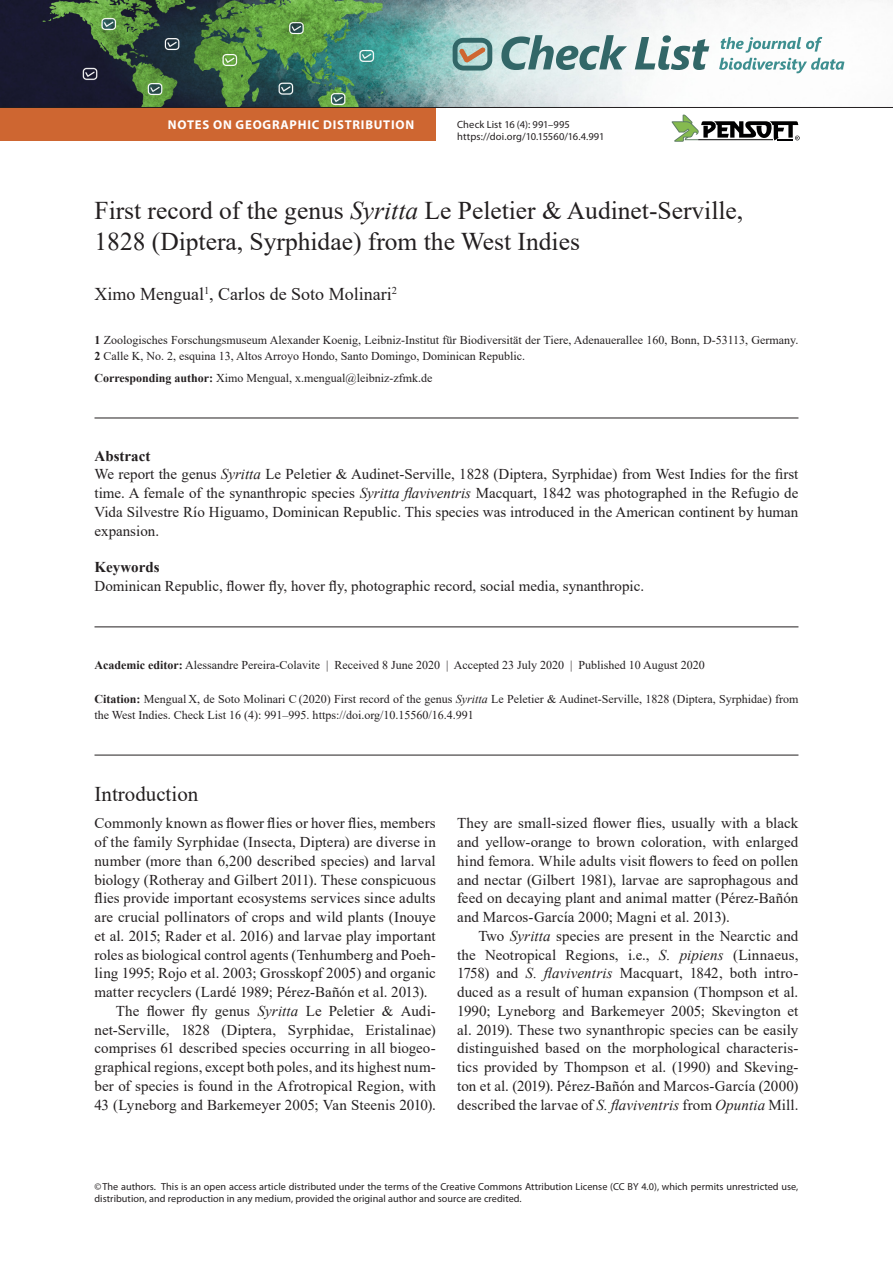
<style>
.page{position:relative;width:893px;height:1263px;background:#fff}
.page>*{position:absolute;margin:0;border:0;box-sizing:border-box;transform-origin:0 0}
.N_title{font:25.5px/30.6px "Times New Roman";color:#231f20}
.Head_-_Most{font:21px "Times New Roman";color:#231f20}
.N_authors{font:18px "Times New Roman";color:#231f20}
.Body_-_Indented{font:15px/18.8px "Times New Roman";letter-spacing:.005em;color:#231f20;text-align:justify}
.Body_-_Non-ind__spac{font:15px/18.8px "Times New Roman";letter-spacing:.005em;color:#231f20;text-align:justify}
.N_abstract_txt{font:15px/18.8px "Times New Roman";color:#231f20;text-align:justify}
.N_keywords_txt{font:15px "Times New Roman";color:#231f20}
.N_abstract{font:700 15px "Times New Roman";color:#231f20}
.N_keywords{font:700 15px "Times New Roman";color:#231f20}
.t1{font:700 12.75px "Myriad Pro";letter-spacing:.06em;color:#fff}
.N_affiliations{font:12px/15.9px "Times New Roman";color:#231f20}
.N_citation{font:12px/15.9px "Times New Roman";color:#231f20}
.N_publ_data{font:12px "Times New Roman";color:#231f20}
.N_Corresponding_auth{font:12px "Times New Roman";color:#231f20}
.t2{font:10.5px/12.8px "Myriad Pro";letter-spacing:.01em;color:#231f20}
.copyright{font:10.2px/12.3px "Myriad Pro";letter-spacing:.005em;color:#231f20}
.s1{font-style:italic}
.s2{font-weight:700}
</style>
<div class="page">
<img style="left:0;top:0;width:893px;height:107px">
<svg style="left:453px;top:38px;width:39px;height:33px"></svg>
<svg style="left:501px;top:35px;width:126px;height:35px;background:#98b5b5"></svg>
<svg style="left:635px;top:35px;width:74px;height:35px"></svg>
<svg style="left:719px;top:37px;width:125px;height:36px"></svg>
<svg style="left:672px;top:115px;width:128px;height:27px"></svg>
<hr style="left:94px;top:418px;width:704px;height:1px;background:#231f20">
<hr style="left:94px;top:627px;width:704px;height:1px;background:#231f20">
<hr style="left:94px;top:755px;width:704px;height:1px;background:#231f20">
<div style="left:0;top:108px;width:436px;height:32px;background:#ce6631"></div>
<hr style="left:0;top:107px;width:893px;height:1px;background:#231f20">
<p class="t1" style="left:168px;top:116px;width:248px">NOTES ON GEOGRAPHIC DISTRIBUTION</p>
<p class="t2" style="left:457px;top:117px;width:149px">Check List 16 (4): 991–995 https://doi.org/10.15560/16.4.991</p>
<p class="N_title" style="left:94px;top:195px;width:650px">First record of the genus <span class="s1">Syritta</span> Le Peletier &amp; Audinet-Serville,<br>1828 (Diptera, Syrphidae) from the West Indies</p>
<p class="N_authors" style="left:94px;top:281px;width:304px">Ximo Mengual<sup>1</sup>, Carlos de Soto Molinari<sup>2</sup></p>
<p class="N_affiliations" style="left:94px;top:332px;width:705px"><span class="s2">1</span> Zoologisches Forschungsmuseum Alexander Koenig, Leibniz-Institut für Biodiversität der Tiere, Adenauerallee 160, Bonn, D-53113, Germany.<br><span class="s2">2</span> Calle K, No. 2, esquina 13, Altos Arroyo Hondo, Santo Domingo, Dominican Republic.</p>
<p class="N_Corresponding_auth" style="left:94px;top:369px;width:339px"><span class="s2">Corresponding author:</span> Ximo Mengual, x.mengual@leibniz-zfmk.de</p>
<p class="N_abstract" style="left:94px;top:445px;width:57px">Abstract</p>
<p class="N_abstract_txt" style="left:94px;top:464px;width:705px">We report the genus <span class="s1">Syritta</span> Le Peletier &amp; Audinet-Serville, 1828 (Diptera, Syrphidae) from West Indies for the first time. A female of the synanthropic species <span class="s1">Syritta flaviventris</span> Macquart, 1842 was photographed in the Refugio de Vida Silvestre Río Higuamo, Dominican Republic. This species was introduced in the American continent by human expansion.</p>
<p class="N_keywords" style="left:94px;top:556px;width:66px">Keywords</p>
<p class="N_keywords_txt" style="left:94px;top:575px;width:551px">Dominican Republic, flower fly, hover fly, photographic record, social media, synanthropic.</p>
<p class="N_publ_data" style="left:94px;top:657px;width:612px"><span class="s2">Academic editor:</span> Alessandre Pereira-Colavite | Received 8 June 2020 | Accepted 23 July 2020 | Published 10 August 2020</p>
<p class="N_citation" style="left:94px;top:691px;width:705px"><span class="s2">Citation:</span> Mengual X, de Soto Molinari C (2020) First record of the genus <span class="s1">Syritta</span> Le Peletier &amp; Audinet-Serville, 1828 (Diptera, Syrphidae) from the West Indies. Check List 16 (4): 991–995. https://doi.org/10.15560/16.4.991</p>
<p class="Head_-_Most" style="left:94px;top:779px;width:105px">Introduction</p>
<p class="Body_-_Non-ind__spac" style="left:94px;top:813px;width:343px">Commonly known as flower flies or hover flies, members of the family Syrphidae (Insecta, Diptera) are diverse in number (more than 6,200 described species) and larval biology (Rotheray and Gilbert 2011). These conspicuous flies provide important ecosystems services since adults are crucial pollinators of crops and wild plants (Inouye et al. 2015; Rader et al. 2016) and larvae play important roles as biological control agents (Tenhumberg and Poeh&shy;ling 1995; Rojo et al. 2003; Grosskopf 2005) and organic matter recyclers (Lardé 1989; Pérez-Bañón et al. 2013).</p>
<p class="Body_-_Indented" style="left:94px;top:1001px;width:343px;text-indent:21px">The flower fly genus <span class="s1">Syritta</span> Le Peletier &amp; Audi&shy;net-Serville, 1828 (Diptera, Syrphidae, Eristalinae) comprises 61 described species occurring in all biogeo&shy;graphical regions, except both poles, and its highest num&shy;ber of species is found in the Afrotropical Region, with 43 (Lyneborg and Barkemeyer 2005; Van Steenis 2010).</p>
<p class="Body_-_Indented" style="left:457px;top:813px;width:343px">They are small-sized flower flies, usually with a black and yellow-orange to brown coloration, with enlarged hind femora. While adults visit flowers to feed on pollen and nectar (Gilbert 1981), larvae are saprophagous and feed on decaying plant and animal matter (Pérez-Bañón and Marcos-García 2000; Magni et al. 2013).</p>
<p class="Body_-_Indented" style="left:457px;top:926px;width:343px;text-indent:21px">Two <span class="s1">Syritta</span> species are present in the Nearctic and the Neotropical Regions, i.e., <span class="s1">S. pipiens</span> (Linnaeus, 1758) and <span class="s1">S. flaviventris</span> Macquart, 1842, both intro&shy;duced as a result of human expansion (Thompson et al.<br>1990; Lyneborg and Barkemeyer 2005; Skevington et al. 2019). These two synanthropic species can be easily distinguished based on the morphological characteris&shy;tics provided by Thompson et al. (1990) and Skeving&shy;ton et al. (2019). Pérez-Bañón and Marcos-García (2000) described the larvae of <span class="s1">S. flaviventris</span> from <span class="s1">Opuntia</span> Mill.</p>
<p class="copyright" style="left:94px;top:1180px;width:705px">©The authors. This is an open access article distributed under the terms of the Creative Commons Attribution License (CC BY 4.0), which permits unrestricted use, distribution, and reproduction in any medium, provided the original author and source are credited.</p>
</div>
